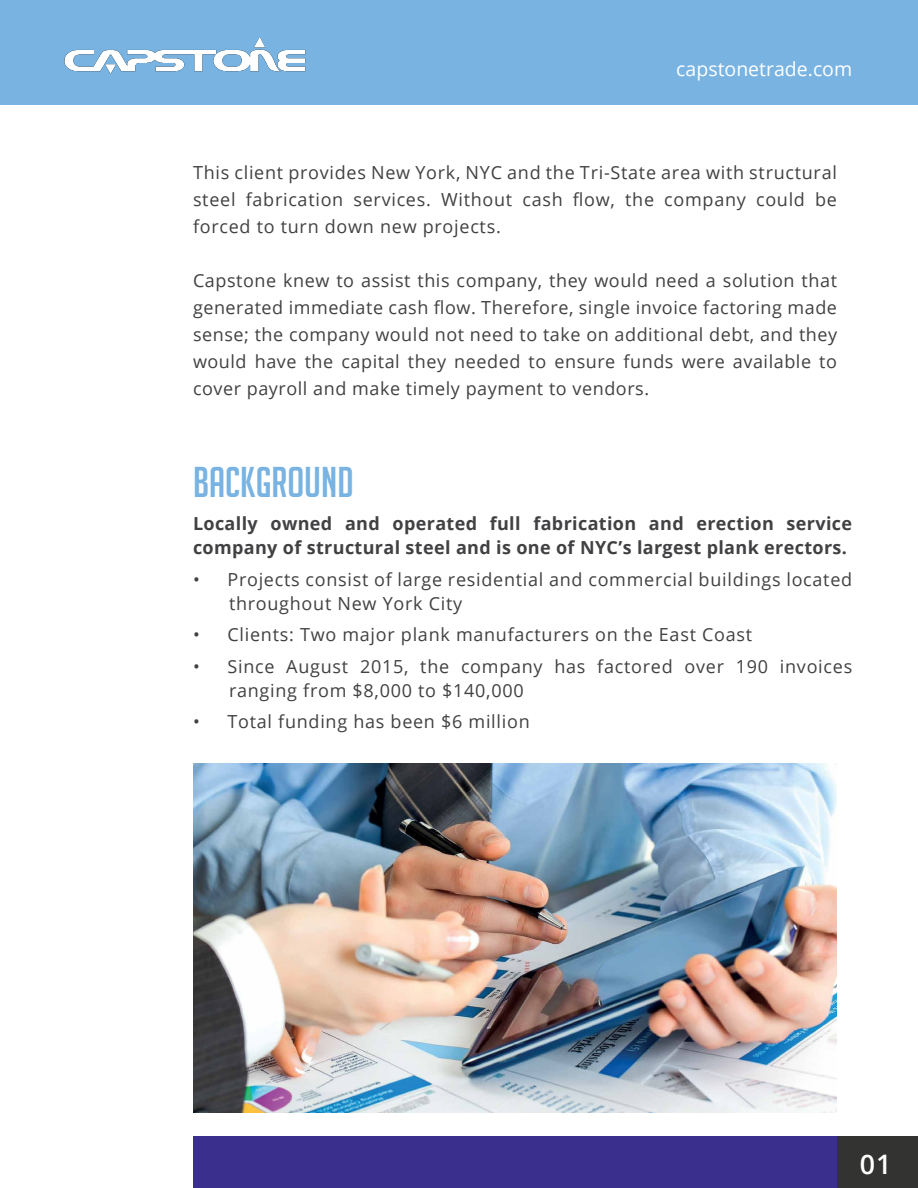
<style>
.page{position:relative;width:918px;height:1188px;background:#fff}
.page>*{position:absolute;margin:0;border:0;box-sizing:border-box;transform-origin:0 0}
.t1{font:42px "Big Noodle Titling";color:#78b3e2}
.t2{font:600 26.85px "Open Sans";color:#fff}
.t3{font:19.5px "Open Sans";color:#fff}
.t4{font:18px/27px "Open Sans";letter-spacing:.04em;color:#414042;text-align:justify}
.t5{font:700 18px/24px "Open Sans";letter-spacing:.02em;color:#414042}
</style>
<div class="page">
<img style="left:193px;top:763px;width:644px;height:349px">
<div style="left:0;top:0;width:917px;height:104px;background:#78b3e2"></div>
<img style="left:64px;top:37px;width:242px;height:37px">
<div style="left:193px;top:1137px;width:644px;height:51px;background:#3a2f8c"></div>
<div style="left:837px;top:1137px;width:81px;height:51px;background:#333432"></div>
<p class="t3" style="left:676px;top:61px;width:177px">capstonetrade.com</p>
<p class="t4" style="left:193px;top:161px;width:646px">This client provides New York, NYC and the Tri-State area with structural steel fabrication services. Without cash flow, the company could be forced to turn down new projects.</p>
<p class="t4" style="left:193px;top:267px;width:646px">Capstone knew to assist this company, they would need a solution that generated immediate cash flow. Therefore, single invoice factoring made sense; the company would not need to take on additional debt, and they would have the capital they needed to ensure funds were available to cover payroll and make timely payment to vendors.</p>
<h1 class="t1" style="left:193px;top:458px;width:162px">BACKGROUND</h1>
<p class="t5" style="left:193px;top:513px;width:661px">Locally owned and operated full fabrication and erection service company of structural steel and is one of NYC’s largest plank erectors.</p>
<p class="t4" style="left:193px;top:567px;width:8px">ï</p>
<p class="t4" style="left:228px;top:569px;width:626px;line-height:24px">Projects consist of large residential and commercial buildings located throughout New York City</p>
<p class="t4" style="left:193px;top:623px;width:8px">ï</p>
<p class="t4" style="left:228px;top:623px;width:526px">Clients: Two major plank manufacturers on the East Coast</p>
<p class="t4" style="left:229px;top:654px;width:625px;line-height:24px;text-indent:-36px">• Since August 2015, the company has factored over 190 invoices ranging from $8,000 to $140,000</p>
<p class="t4" style="left:193px;top:710px;width:8px">ï</p>
<p class="t4" style="left:228px;top:710px;width:304px">Total funding has been $6 million</p>
<h2 class="t2" style="left:860px;top:1153px;width:33px">01</h2>
</div>
